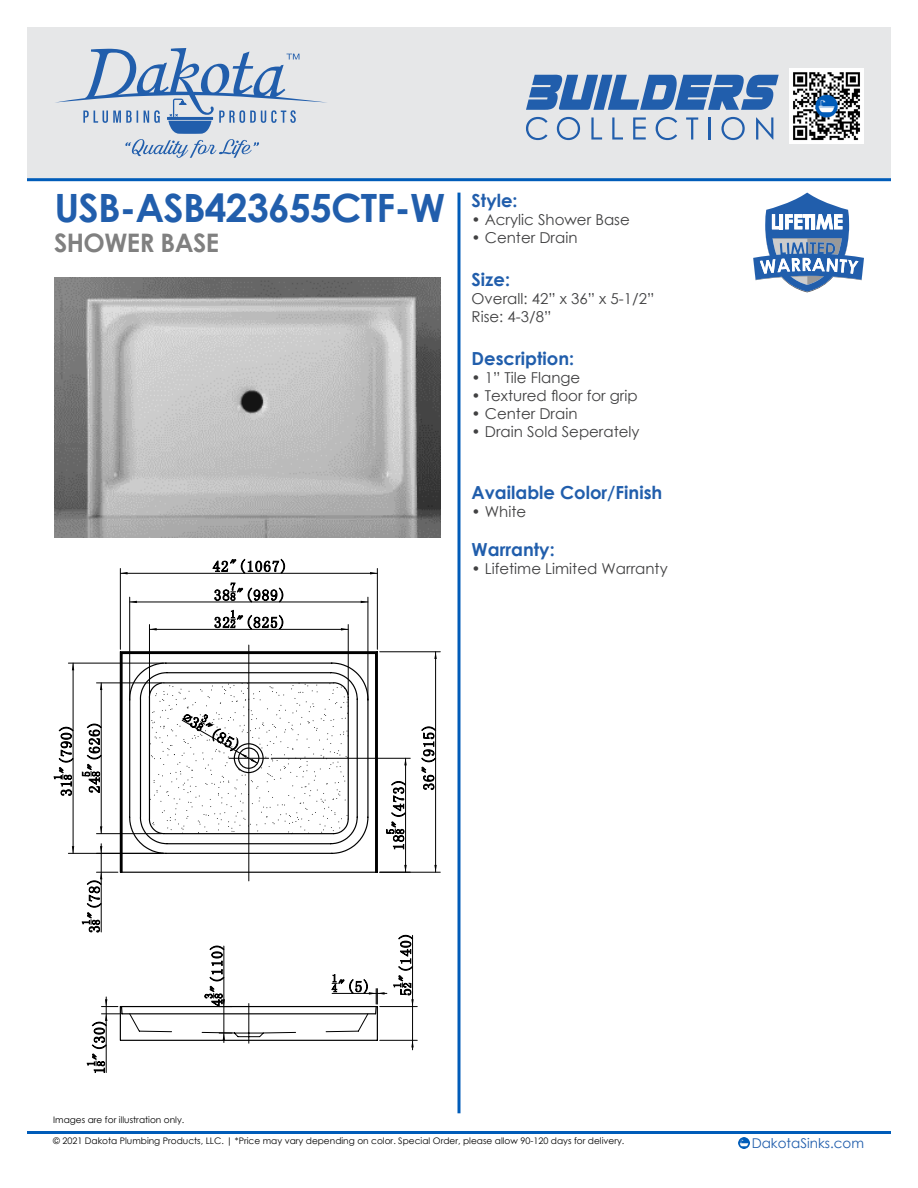
<style>
.page{position:relative;width:918px;height:1188px;background:#fff}
.page>*{position:absolute;margin:0;border:0;box-sizing:border-box;transform-origin:0 0}
.t1{font:700 39px "Century Gothic";letter-spacing:-.02em;color:#215eac}
.t2{font:700 25.5px "Century Gothic";letter-spacing:-.02em;color:#808080}
.t3{font:700 18px "Century Gothic";color:#215eac}
.t4{font:15px/18px "Century Gothic";color:#414142}
.t5{font:13.5px "Century Gothic";color:#215eac}
.t6{font:9px "Century Gothic";color:#000}
</style>
<div class="page">
<div style="left:27px;top:27px;width:864px;height:151px;background:#e6e7e8"></div>
<hr style="left:27px;top:178px;width:864px;height:3px;background:#005cb9">
<hr style="left:27px;top:1131px;width:864px;height:3px;background:#005cb9">
<svg style="left:739px;top:1138px;width:10px;height:10px"></svg>
<svg style="left:55px;top:48px;width:272px;height:110px"></svg>
<img style="left:54px;top:277px;width:387px;height:261px">
<svg style="left:753px;top:193px;width:111px;height:99px"></svg>
<img style="left:790px;top:69px;width:74px;height:74px">
<hr style="left:457px;top:193px;width:3px;height:920px;background:#005cb9">
<svg style="left:526px;top:75px;width:253px;height:35px"></svg>
<svg style="left:526px;top:117px;width:22px;height:23px"></svg>
<svg style="left:557px;top:117px;width:23px;height:23px"></svg>
<svg style="left:591px;top:117px;width:11px;height:23px"></svg>
<svg style="left:612px;top:117px;width:11px;height:23px"></svg>
<svg style="left:633px;top:117px;width:13px;height:23px"></svg>
<svg style="left:656px;top:117px;width:21px;height:23px"></svg>
<svg style="left:686px;top:117px;width:12px;height:23px"></svg>
<hr style="left:708px;top:117px;width:2px;height:23px;background:#215eac">
<svg style="left:721px;top:117px;width:24px;height:23px"></svg>
<svg style="left:756px;top:117px;width:17px;height:23px"></svg>
<hr style="left:120px;top:573px;width:257px;height:1px;background:#000">
<hr style="left:377px;top:568px;width:1px;height:81px;background:#000">
<hr style="left:120px;top:568px;width:1px;height:81px;background:#000">
<svg style="left:213px;top:559px;width:72px;height:14px"></svg>
<hr style="left:130px;top:602px;width:238px;height:1px;background:#000">
<svg style="left:361px;top:601px;width:7px;height:2px"></svg>
<svg style="left:130px;top:601px;width:7px;height:2px"></svg>
<hr style="left:368px;top:597px;width:1px;height:103px;background:#000">
<hr style="left:129px;top:597px;width:1px;height:103px;background:#000">
<svg style="left:215px;top:583px;width:68px;height:19px"></svg>
<hr style="left:435px;top:652px;width:1px;height:220px;background:#000">
<svg style="left:434px;top:865px;width:3px;height:7px"></svg>
<hr style="left:380px;top:652px;width:60px;height:1px;background:#000">
<hr style="left:380px;top:872px;width:60px;height:1px;background:#000">
<svg style="left:422px;top:727px;width:14px;height:63px"></svg>
<hr style="left:405px;top:758px;width:1px;height:114px;background:#000">
<svg style="left:404px;top:865px;width:3px;height:7px"></svg>
<hr style="left:271px;top:758px;width:139px;height:1px;background:#000">
<svg style="left:387px;top:781px;width:19px;height:68px"></svg>
<hr style="left:73px;top:663px;width:1px;height:190px;background:#000">
<svg style="left:72px;top:846px;width:2px;height:7px"></svg>
<hr style="left:68px;top:853px;width:95px;height:1px;background:#000">
<hr style="left:68px;top:663px;width:95px;height:1px;background:#000">
<svg style="left:54px;top:727px;width:19px;height:69px"></svg>
<hr style="left:120px;top:1006px;width:257px;height:1px;background:#000">
<hr style="left:377px;top:1007px;width:1px;height:33px;background:#000">
<hr style="left:120px;top:1040px;width:257px;height:1px;background:#000">
<hr style="left:122px;top:1013px;width:254px;height:1px;background:#000">
<hr style="left:412px;top:935px;width:1px;height:115px;background:#000">
<hr style="left:380px;top:1040px;width:37px;height:1px;background:#000">
<hr style="left:380px;top:1006px;width:37px;height:1px;background:#000">
<svg style="left:394px;top:976px;width:20px;height:31px"></svg>
<svg style="left:399px;top:935px;width:14px;height:35px"></svg>
<hr style="left:106px;top:997px;width:1px;height:76px;background:#000">
<svg style="left:87px;top:999px;width:36px;height:74px"></svg>
<svg style="left:129px;top:1007px;width:135px;height:37px"></svg>
<svg style="left:121px;top:652px;width:256px;height:221px"></svg>
<hr style="left:332px;top:993px;width:55px;height:1px;background:#000">
<svg style="left:369px;top:988px;width:16px;height:27px"></svg>
<hr style="left:101px;top:844px;width:1px;height:88px;background:#000">
<hr style="left:97px;top:853px;width:66px;height:1px;background:#000">
<svg style="left:82px;top:913px;width:18px;height:19px"></svg>
<svg style="left:87px;top:872px;width:31px;height:35px"></svg>
<svg style="left:149px;top:629px;width:220px;height:405px"></svg>
<svg style="left:150px;top:628px;width:7px;height:3px"></svg>
<svg style="left:341px;top:628px;width:7px;height:3px"></svg>
<hr style="left:149px;top:625px;width:1px;height:70px;background:#000">
<hr style="left:348px;top:625px;width:1px;height:70px;background:#000">
<svg style="left:215px;top:610px;width:68px;height:19px"></svg>
<hr style="left:101px;top:683px;width:1px;height:151px;background:#000">
<svg style="left:100px;top:826px;width:2px;height:7px"></svg>
<hr style="left:97px;top:833px;width:65px;height:1px;background:#000">
<hr style="left:97px;top:683px;width:65px;height:1px;background:#000">
<svg style="left:82px;top:724px;width:19px;height:68px"></svg>
<h1 class="t1" style="left:54px;top:178px;width:392px">USB-ASB423655CTF-W</h1>
<h2 class="t2" style="left:54px;top:224px;width:167px">SHOWER BASE</h2>
<p class="t3" style="left:472px;top:187px;width:48px">Style:</p>
<p class="t4" style="left:472px;top:210px;width:160px">• Acrylic Shower Base</p>
<p class="t4" style="left:472px;top:228px;width:107px">• Center Drain</p>
<p class="t3" style="left:472px;top:266px;width:40px">Size:</p>
<p class="t4" style="left:472px;top:290px;width:184px">Overall: 42” x 36” x 5-1/2”<br>Rise: 4-3/8”</p>
<p class="t3" style="left:472px;top:345px;width:104px">Description:</p>
<p class="t4" style="left:472px;top:369px;width:110px">• 1” Tile Flange</p>
<p class="t4" style="left:472px;top:387px;width:168px">• Textured floor for grip</p>
<p class="t4" style="left:472px;top:405px;width:107px">• Center Drain</p>
<p class="t4" style="left:472px;top:423px;width:170px">• Drain Sold Seperately</p>
<p class="t3" style="left:472px;top:478px;width:192px">Available Color/Finish</p>
<p class="t4" style="left:472px;top:502px;width:56px">• White</p>
<p class="t3" style="left:472px;top:536px;width:85px">Warranty:</p>
<p class="t4" style="left:472px;top:560px;width:198px">• Lifetime Limited Warranty</p>
<p class="t6" style="left:53px;top:1113px;width:133px">Images are for illustration only.</p>
<p class="t6" style="left:53px;top:1135px;width:573px">© 2021 Dakota Plumbing Products, LLC. | *Price may vary depending on color. Special Order, please allow 90-120 days for delivery.</p>
<p class="t5" style="left:752px;top:1133px;width:114px">DakotaSinks.com</p>
</div>
